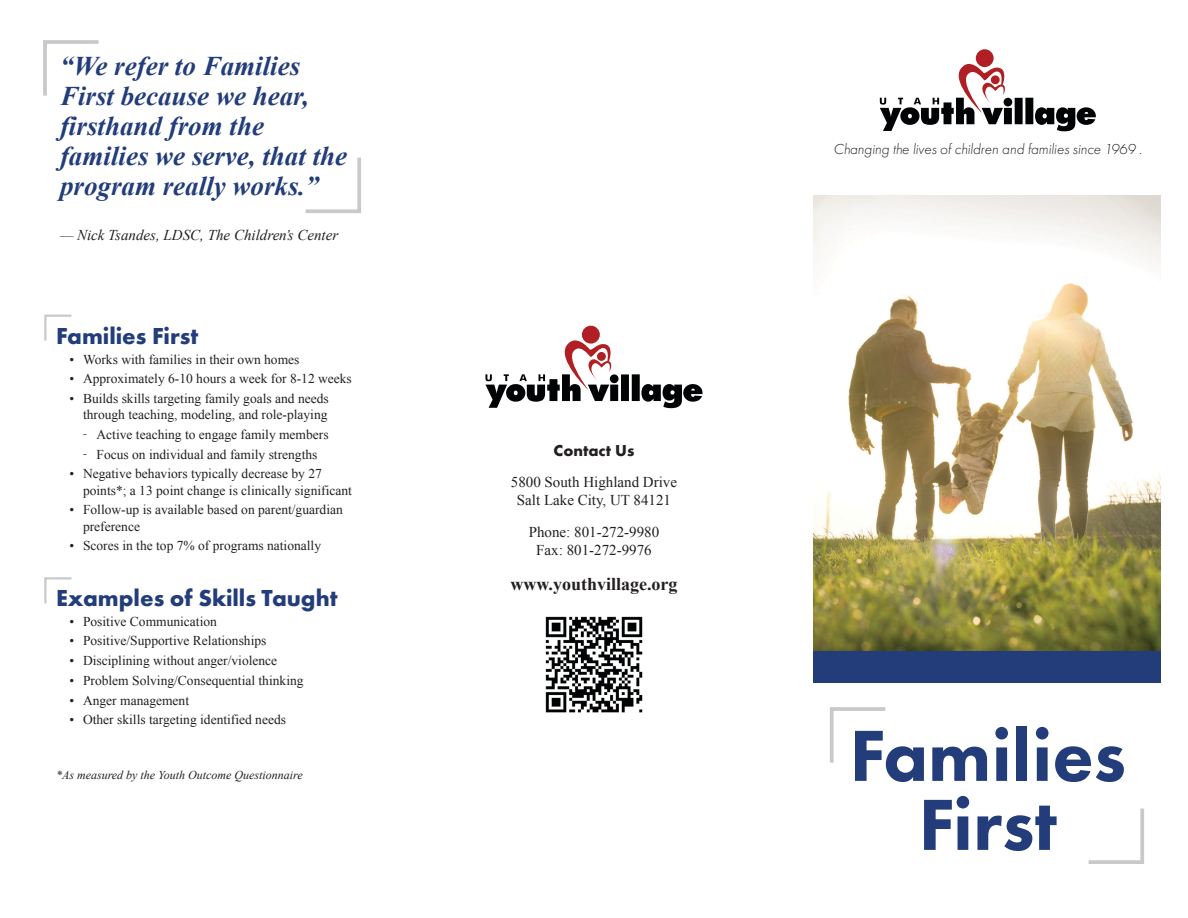
<style>
.page{position:relative;width:1188px;height:918px;background:#fff}
.page>*{position:absolute;margin:0;border:0;box-sizing:border-box;transform-origin:0 0}
.t1{font:800 75px/69px "Futura PT";color:#223d7a;text-align:center}
.t2{font:italic 700 27px/30px "Times New Roman";color:#223d7a}
.Heading_Blue{font:700 24px "Futura PT";color:#223d7a}
.Body_Copy{font:700 18px "Times New Roman";color:#231f20}
.Subheading_Black{font:700 16.5px "Futura PT";color:#231f20}
.Body_Copy-2{font:15px "Times New Roman";color:#231f20}
.t3{font:italic 300 15px "Futura PT";color:#231f20}
.Quote_By{font:italic 15px "Times New Roman";color:#231f20}
.t4{font:13.5px/16.2px "Times New Roman";color:#231f20}
.Quote_By-2{font:italic 12px "Times New Roman";color:#231f20}
.s1{font-family:"Roboto";font-weight:300}
</style>
<div class="page">
<img style="left:813px;top:195px;width:348px;height:457px">
<div style="left:813px;top:652px;width:348px;height:31px;background:#223d7a"></div>
<div style="left:976px;top:49px;width:18px;height:18px;background:#af1f23;border-radius:50%"></div>
<svg style="left:880px;top:57px;width:216px;height:74px"></svg>
<div style="left:582px;top:326px;width:18px;height:18px;background:#af1f23;border-radius:50%"></div>
<svg style="left:485px;top:333px;width:218px;height:75px"></svg>
<svg style="left:43px;top:40px;width:56px;height:56px"></svg>
<svg style="left:305px;top:157px;width:56px;height:56px"></svg>
<svg style="left:44px;top:314px;width:28px;height:27px"></svg>
<svg style="left:44px;top:577px;width:28px;height:27px"></svg>
<svg style="left:830px;top:707px;width:56px;height:56px"></svg>
<svg style="left:1088px;top:808px;width:56px;height:56px"></svg>
<img style="left:545px;top:616px;width:98px;height:97px">
<p class="t2" style="left:60px;top:50px;width:289px">“We refer to Families<br>First because we hear, firsthand from the families we serve, that the program really works.”</p>
<p class="Quote_By" style="left:60px;top:225px;width:280px">— Nick Tsandes, LDSC, The Children’s Center</p>
<p class="Heading_Blue" style="left:56px;top:320px;width:144px">Families First</p>
<p class="t4" style="left:70px;top:351px;width:231px">• Works with families in their own homes</p>
<p class="t4" style="left:70px;top:371px;width:284px">• Approximately 6-10 hours a week for 8-12 weeks</p>
<p class="t4" style="left:70px;top:390px;width:261px;text-align:right">• Builds skills targeting family goals and needs through teaching, modeling, and role-playing</p>
<p class="t4" style="left:83px;top:426px;width:247px"><span class="s1">-</span> Active teaching to engage family members</p>
<p class="t4" style="left:83px;top:446px;width:236px"><span class="s1">-</span> Focus on individual and family strengths</p>
<p class="t4" style="left:83px;top:466px;width:270px;text-indent:-14px">• Negative behaviors typically decrease by 27 points*; a 13 point change is clinically significant</p>
<p class="t4" style="left:83px;top:502px;width:261px;text-indent:-14px">• Follow-up is available based on parent/guardian preference</p>
<p class="t4" style="left:70px;top:537px;width:253px">• Scores in the top 7% of programs nationally</p>
<p class="Heading_Blue" style="left:56px;top:583px;width:283px">Examples of Skills Taught</p>
<p class="t4" style="left:70px;top:613px;width:149px">• Positive Communication</p>
<p class="t4" style="left:70px;top:633px;width:198px">• Positive/Supportive Relationships</p>
<p class="t4" style="left:70px;top:652px;width:209px">• Disciplining without anger/violence</p>
<p class="t4" style="left:70px;top:672px;width:236px">• Problem Solving/Consequential thinking</p>
<p class="t4" style="left:70px;top:692px;width:121px">• Anger management</p>
<p class="t4" style="left:70px;top:712px;width:218px">• Other skills targeting identified needs</p>
<p class="Quote_By-2" style="left:56px;top:767px;width:248px">*As measured by the Youth Outcome Questionnaire</p>
<p class="Subheading_Black" style="left:554px;top:440px;width:82px">Contact Us</p>
<p class="Body_Copy-2" style="left:511px;top:472px;width:168px">5800 South Highland Drive</p>
<p class="Body_Copy-2" style="left:517px;top:490px;width:156px">Salt Lake City, UT 84121</p>
<p class="Body_Copy-2" style="left:529px;top:522px;width:132px">Phone: 801-272-9980</p>
<p class="Body_Copy-2" style="left:536px;top:540px;width:117px">Fax: 801-272-9976</p>
<p class="Body_Copy" style="left:510px;top:571px;width:169px">www.youthvillage.org</p>
<p class="t3" style="left:833px;top:141px;width:310px">Changing the lives of children and families since 1969 .</p>
<p class="t1" style="left:850px;top:720px;width:278px">Families<br>First</p>
</div>
